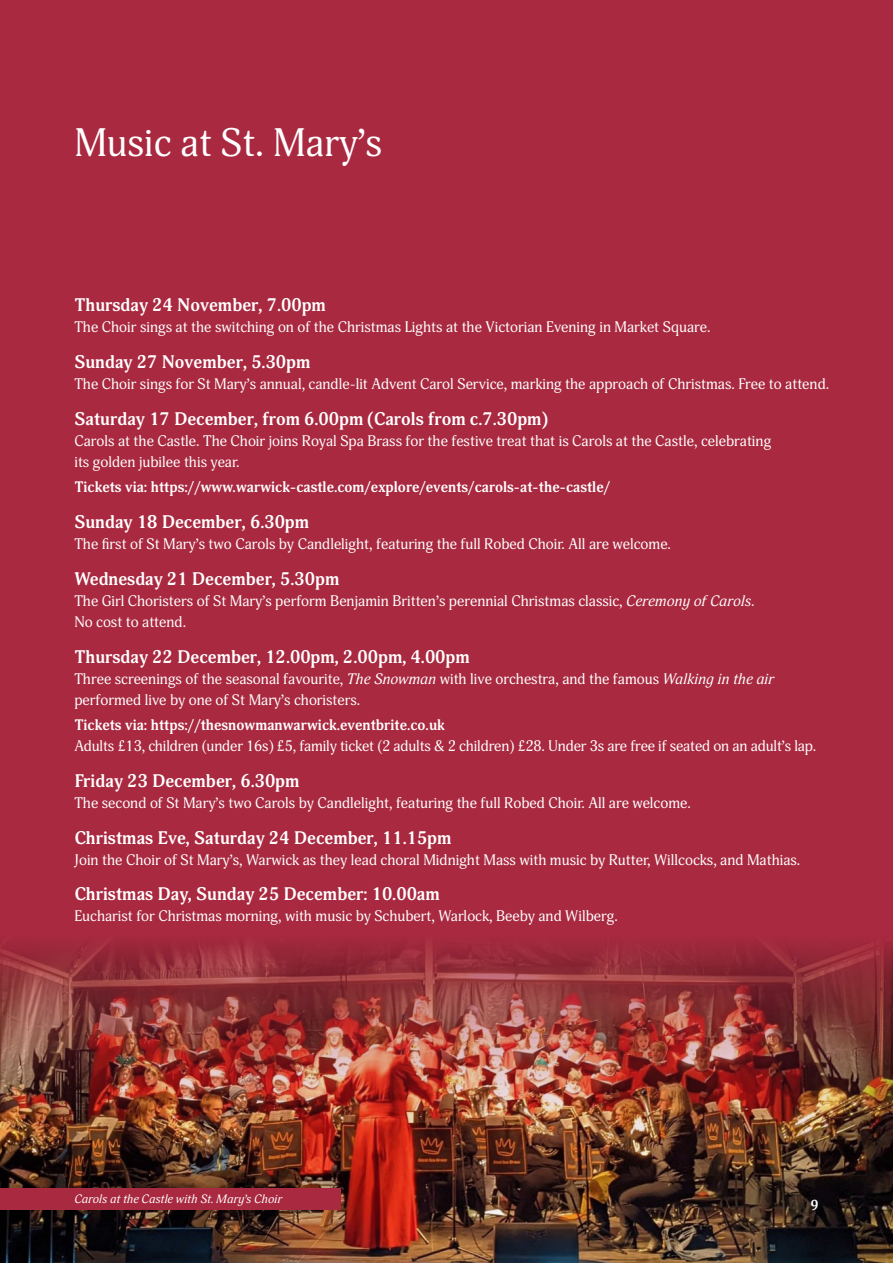
<style>
.page{position:relative;width:893px;height:1263px;background:#a92940}
.page>*{position:absolute;margin:0;border:0;box-sizing:border-box;transform-origin:0 0}
.t1{font:39px "Adonis";color:#fff}
.t2{font:700 18px "Adonis";color:#fff}
.t3{font:15px/21px "Adonis";color:#fff}
.t4{font:700 15px "Adonis";color:#fff}
.t5{font:700 14.25px "Adonis";color:#fff}
.t6{font:italic 12px "Adonis";color:#fff}
.s1{font-style:italic}
</style>
<div class="page">
<img style="left:0;top:941px;width:893px;height:322px">
<div style="left:0;top:1188px;width:340px;height:22px;background:#a92940"></div>
<h1 class="t1" style="left:74px;top:120px;width:309px">Music at St. Mary’s</h1>
<p class="t2" style="left:74px;top:294px;width:253px">Thursday 24 November, 7.00pm</p>
<p class="t3" style="left:74px;top:317px;width:638px">The Choir sings at the switching on of the Christmas Lights at the Victorian Evening in Market Square.</p>
<p class="t2" style="left:74px;top:351px;width:238px">Sunday 27 November, 5.30pm</p>
<p class="t3" style="left:74px;top:373px;width:756px">The Choir sings for St Mary’s annual, candle-lit Advent Carol Service, marking the approach of Christmas. Free to attend.</p>
<p class="t2" style="left:74px;top:408px;width:475px">Saturday 17 December, from 6.00pm (Carols from c.7.30pm)</p>
<p class="t3" style="left:74px;top:430px;width:698px">Carols at the Castle. The Choir joins Royal Spa Brass for the festive treat that is Carols at the Castle, celebrating its golden jubilee this year.</p>
<p class="t4" style="left:74px;top:478px;width:537px">Tickets via: https://www.warwick-castle.com/explore/events/carols-at-the-castle/</p>
<p class="t2" style="left:74px;top:511px;width:236px">Sunday 18 December, 6.30pm</p>
<p class="t3" style="left:74px;top:534px;width:598px">The first of St Mary’s two Carols by Candlelight, featuring the full Robed Choir. All are welcome.</p>
<p class="t2" style="left:74px;top:568px;width:266px">Wednesday 21 December, 5.30pm</p>
<p class="t3" style="left:74px;top:590px;width:682px">The Girl Choristers of St Mary’s perform Benjamin Britten’s perennial Christmas classic, <span class="s1">Ceremony of Carols</span>.<br>No cost to attend.</p>
<p class="t2" style="left:74px;top:646px;width:397px">Thursday 22 December, 12.00pm, 2.00pm, 4.00pm</p>
<p class="t3" style="left:74px;top:668px;width:701px">Three screenings of the seasonal favourite, <span class="s1">The Snowman</span> with live orchestra, and the famous <span class="s1">Walking in the air </span>performed live by one of St Mary’s choristers.</p>
<p class="t4" style="left:74px;top:716px;width:372px">Tickets via: https://thesnowmanwarwick.eventbrite.co.uk</p>
<p class="t3" style="left:74px;top:736px;width:743px">Adults £13, children (under 16s) £5, family ticket (2 adults &amp; 2 children) £28. Under 3s are free if seated on an adult’s lap.</p>
<p class="t2" style="left:74px;top:770px;width:227px">Friday 23 December, 6.30pm</p>
<p class="t3" style="left:74px;top:792px;width:618px">The second of St Mary’s two Carols by Candlelight, featuring the full Robed Choir. All are welcome.</p>
<p class="t2" style="left:74px;top:827px;width:379px">Christmas Eve, Saturday 24 December, 11.15pm</p>
<p class="t3" style="left:74px;top:849px;width:727px">Join the Choir of St Mary’s, Warwick as they lead choral Midnight Mass with music by Rutter, Willcocks, and Mathias.</p>
<p class="t2" style="left:74px;top:884px;width:367px">Christmas Day, Sunday 25 December: 10.00am</p>
<p class="t3" style="left:74px;top:906px;width:545px">Eucharist for Christmas morning, with music by Schubert, Warlock, Beeby and Wilberg.</p>
<p class="t6" style="left:74px;top:1191px;width:209px">Carols at the Castle with St. Mary’s Choir</p>
<p class="t5" style="left:810px;top:1197px;width:10px">9</p>
</div>
